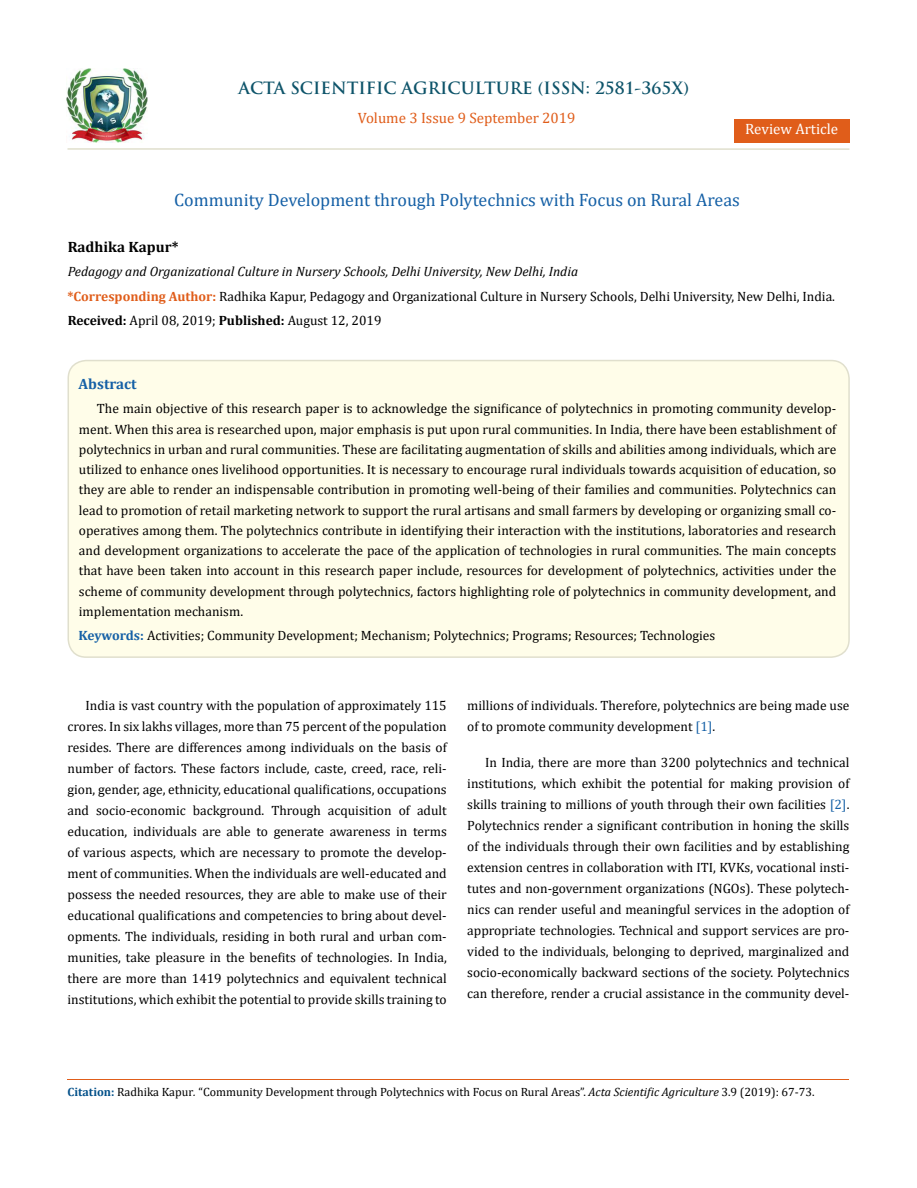
<style>
.page{position:relative;width:917px;height:1188px;background:#fff}
.page>*{position:absolute;margin:0;border:0;box-sizing:border-box;transform-origin:0 0}
.t1{font:18px "Cambria";color:#1560a6}
.t2{font:700 16.5px "Trajan Pro";color:#0e546a}
.t3{font:15px "Cambria";color:#e05d1a}
.t4{font:700 15px "Cambria";color:#000}
.t5{font:15px "Cambria";color:#fff}
.t6{font:700 15px "Cambria";color:#1560a6}
.t7{font:13.5px/21px "Cambria";color:#000;text-align:justify}
.t8{font:12px "Cambria";color:#000}
.s1{font-style:italic}
.s2{font-weight:700;color:#e05d1a}
.s3{font-weight:700}
.s4{font-weight:700;color:#1560a6}
.s5{color:#1560a6}
.s6{font-weight:700;color:#035089}
</style>
<div class="page">
<img style="left:67px;top:68px;width:80px;height:74px">
<div style="left:734px;top:119px;width:115px;height:23px;background:#e05d1a"></div>
<div style="left:68px;top:361px;width:781px;height:296px;background:#fffde9;border-radius:18px"></div>
<div style="left:67px;top:360px;width:782px;height:298px;border:2px solid #e0dfcd;border-radius:18px"></div>
<hr style="left:67px;top:148px;width:782px;height:2px;background:#e0dfcd">
<hr style="left:67px;top:1079px;width:782px;height:1px;background:#e05d1a">
<p class="t2" style="left:238px;top:77px;width:452px">ACTA SCIENTIFIC AGRICULTURE (ISSN: 2581-365X)</p>
<p class="t3" style="left:358px;top:109px;width:219px">Volume 3 Issue 9 September 2019</p>
<p class="t5" style="left:745px;top:120px;width:94px">Review Article</p>
<h1 class="t1" style="left:174px;top:189px;width:567px">Community Development through Polytechnics with Focus on Rural Areas</h1>
<p class="t4" style="left:68px;top:237px;width:112px">Radhika Kapur*</p>
<p class="t7" style="left:67px;top:259px;width:769px;line-height:24.5px"><span class="s1">Pedagogy and Organizational Culture in Nursery Schools, Delhi University, New Delhi, India<br></span><span class="s2">*Corresponding Author:</span> Radhika Kapur, Pedagogy and Organizational Culture in Nursery Schools, Delhi University, New Delhi, India.</p>
<p class="t7" style="left:68px;top:310px;width:315px"><span class="s3">Received:</span> April 08, 2019; <span class="s3">Published:</span> August 12, 2019</p>
<p class="t6" style="left:79px;top:373px;width:60px">Abstract</p>
<p class="t7" style="left:79px;top:399px;width:759px;line-height:20.2px;text-indent:18px">The main objective of this research paper is to acknowledge the significance of polytechnics in promoting community develop&shy;ment. When this area is researched upon, major emphasis is put upon rural communities. In India, there have been establishment of polytechnics in urban and rural communities. These are facilitating augmentation of skills and abilities among individuals, which are utilized to enhance ones livelihood opportunities. It is necessary to encourage rural individuals towards acquisition of education, so they are able to render an indispensable contribution in promoting well-being of their families and communities. Polytechnics can lead to promotion of retail marketing network to support the rural artisans and small farmers by developing or organizing small co&shy;operatives among them. The polytechnics contribute in identifying their interaction with the institutions, laboratories and research and development organizations to accelerate the pace of the application of technologies in rural communities. The main concepts that have been taken into account in this research paper include, resources for development of polytechnics, activities under the scheme of community development through polytechnics, factors highlighting role of polytechnics in community development, and implementation mechanism.</p>
<p class="t7" style="left:78px;top:625px;width:638px"><span class="s4">Keywords:</span> Activities; Community Development; Mechanism; Polytechnics; Programs; Resources; Technologies</p>
<p class="t7" style="left:67px;top:695px;width:381px;text-indent:18px">India is vast country with the population of approximately 115 crores. In six lakhs villages, more than 75 percent of the population resides. There are differences among individuals on the basis of number of factors. These factors include, caste, creed, race, reli&shy;gion, gender, age, ethnicity, educational qualifications, occupations and socio-economic background. Through acquisition of adult education, individuals are able to generate awareness in terms of various aspects, which are necessary to promote the develop&shy;ment of communities. When the individuals are well-educated and possess the needed resources, they are able to make use of their educational qualifications and competencies to bring about devel&shy;opments. The individuals, residing in both rural and urban com&shy;munities, take pleasure in the benefits of technologies. In India, there are more than 1419 polytechnics and equivalent technical institutions, which exhibit the potential to provide skills training to</p>
<p class="t7" style="left:467px;top:694px;width:384px">millions of individuals. Therefore, polytechnics are being made use of to promote community development <span class="s5">[1]</span>.</p>
<p class="t7" style="left:467px;top:751px;width:384px;text-indent:18px">In India, there are more than 3200 polytechnics and technical institutions, which exhibit the potential for making provision of skills training to millions of youth through their own facilities <span class="s5">[2]</span>.<br>Polytechnics render a significant contribution in honing the skills of the individuals through their own facilities and by establishing extension centres in collaboration with ITI, KVKs, vocational insti&shy;tutes and non-government organizations (NGOs). These polytech&shy;nics can render useful and meaningful services in the adoption of appropriate technologies. Technical and support services are pro&shy;vided to the individuals, belonging to deprived, marginalized and socio-economically backward sections of the society. Polytechnics can therefore, render a crucial assistance in the community devel-</p>
<p class="t8" style="left:67px;top:1084px;width:748px"><span class="s6">Citation:</span> Radhika Kapur<span class="s1">.</span> “Community Development through Polytechnics with Focus on Rural Areas”. <span class="s1">Acta Scientific Agriculture</span> 3.9 (2019): 67-73.</p>
</div>
